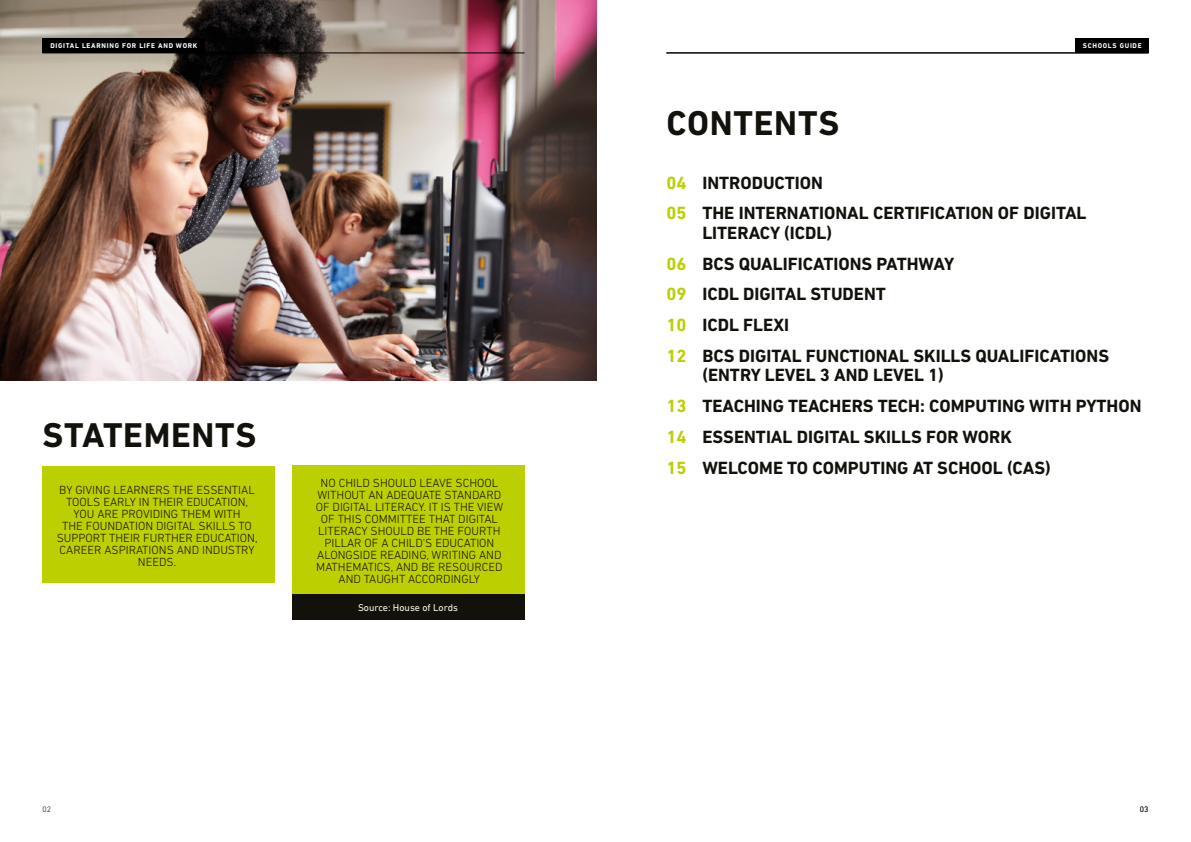
<style>
.page{position:relative;width:1191px;height:842px;background:#fff}
.page>*{position:absolute;margin:0;border:0;box-sizing:border-box;transform-origin:0 0}
.t1{font:700 35px "DIN Next LT Pro";letter-spacing:.02em;color:#12110c}
.t2{font:700 18px/30.8px "DIN Next LT Pro";color:#12110c}
.t3{font:300 12px/12px "DIN Next LT Pro";color:#12110c;text-align:center}
.t4{font:10px "DIN Next LT Pro";color:#fafbed}
.t5{font:300 8px "DIN Next LT Pro";color:#000}
.t6{font:700 7px "DIN Next LT Pro";letter-spacing:.1em;color:#fff}
.s1{color:#bccf00}
</style>
<div class="page">
<img style="left:0;top:0;width:596px;height:381px">
<div style="left:43px;top:38px;width:162px;height:14px;background:#000"></div>
<div style="left:1075px;top:38px;width:73px;height:14px;background:#000"></div>
<hr style="left:43px;top:52px;width:481px;height:1px;background:#000">
<hr style="left:666px;top:52px;width:482px;height:1px;background:#000">
<div style="left:43px;top:466px;width:232px;height:117px;background:#bccf00"></div>
<div style="left:292px;top:465px;width:232px;height:132px;background:#bccf00"></div>
<div style="left:292px;top:595px;width:233px;height:25px;background:#12110c"></div>
<p class="t6" style="left:50px;top:41px;width:148px">DIGITAL LEARNING FOR LIFE AND WORK</p>
<p class="t6" style="left:1082px;top:41px;width:60px">SCHOOLS GUIDE</p>
<h1 class="t1" style="left:43px;top:414px;width:215px">STATEMENTS</h1>
<p class="t3" style="left:57px;top:484px;width:202px">BY GIVING LEARNERS THE ESSENTIAL<br>TOOLS EARLY IN THEIR EDUCATION,<br>YOU ARE PROVIDING THEM WITH<br>THE FOUNDATION DIGITAL SKILLS TO<br>SUPPORT THEIR FURTHER EDUCATION,<br>CAREER ASPIRATIONS AND INDUSTRY<br>NEEDS.</p>
<p class="t3" style="left:316px;top:476px;width:189px">NO CHILD SHOULD LEAVE SCHOOL<br>WITHOUT AN ADEQUATE STANDARD<br>OF DIGITAL LITERACY. IT IS THE VIEW<br>OF THIS COMMITTEE THAT DIGITAL<br>LITERACY SHOULD BE THE FOURTH<br>PILLAR OF A CHILD’S EDUCATION<br>ALONGSIDE READING, WRITING AND<br>MATHEMATICS, AND BE RESOURCED<br>AND TAUGHT ACCORDINGLY</p>
<p class="t4" style="left:358px;top:602px;width:101px">Source: House of Lords</p>
<p class="t5" style="left:43px;top:805px;width:10px">02</p>
<h1 class="t1" style="left:666px;top:102px;width:174px">CONTENTS</h1>
<h2 class="t2" style="left:666px;top:167px;width:422px"><span class="s1">04</span> INTRODUCTION<br><span class="s1">05</span> THE INTERNATIONAL CERTIFICATION OF DIGITAL</h2>
<h2 class="t2" style="left:666px;top:217px;width:444px;text-indent:36px">LITERACY (ICDL)<br><span class="s1">06</span> BCS QUALIFICATIONS PATHWAY<br><span class="s1">09</span> ICDL DIGITAL STUDENT<br><span class="s1">10</span> ICDL FLEXI<br><span class="s1">12</span> BCS DIGITAL FUNCTIONAL SKILLS QUALIFICATIONS</h2>
<h2 class="t2" style="left:666px;top:360px;width:477px;text-indent:36px">(ENTRY LEVEL 3 AND LEVEL 1)<br><span class="s1">13</span> TEACHING TEACHERS TECH: COMPUTING WITH PYTHON <span class="s1">14</span> ESSENTIAL DIGITAL SKILLS FOR WORK<br><span class="s1">15</span> WELCOME TO COMPUTING AT SCHOOL (CAS)</h2>
<p class="t5" style="left:1140px;top:805px;width:10px">03</p>
</div>
